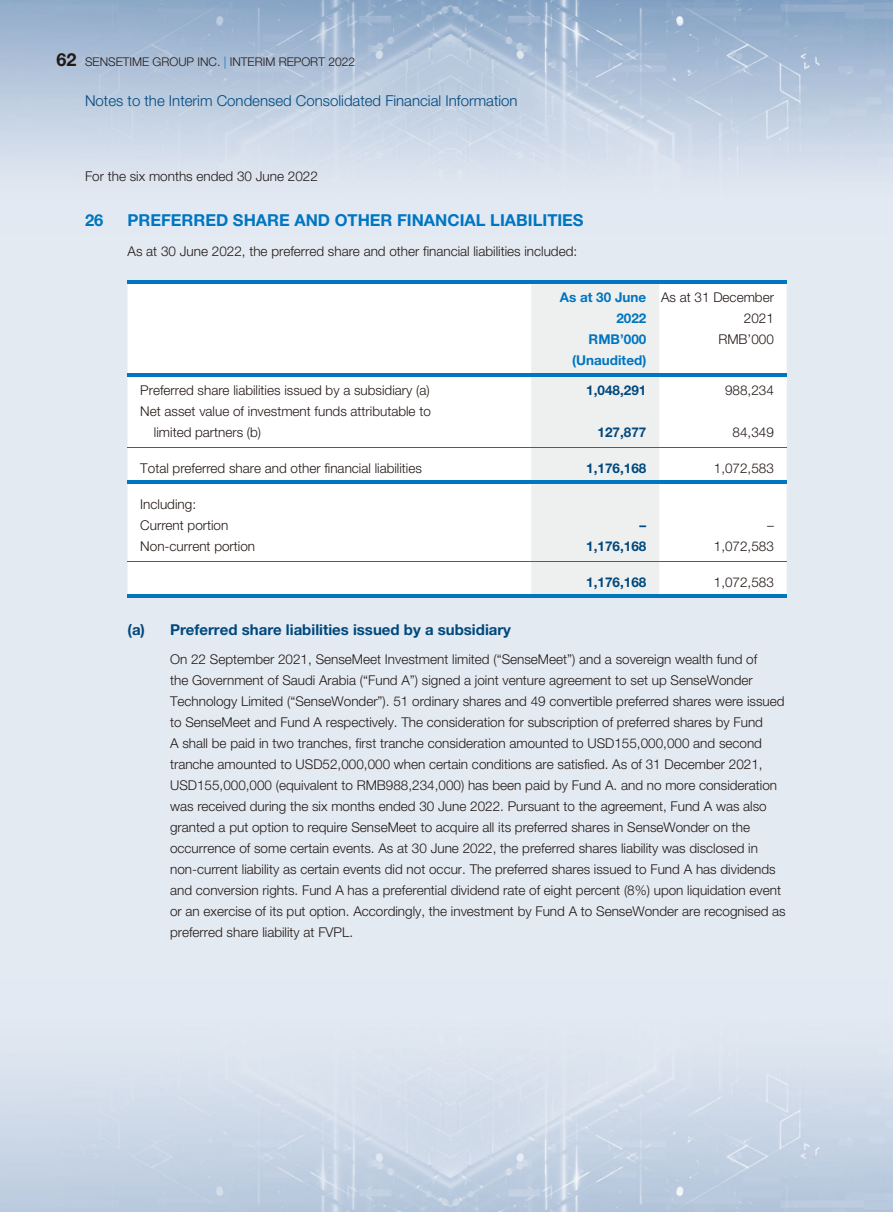
<style>
.page{position:relative;width:893px;height:1212px;background:#e3eaf2}
.page>*{position:absolute;margin:0;border:0;box-sizing:border-box;transform-origin:0 0}
.t1{font:700 16.5px "Helvetica Neue LT Std";color:#0075c0}
.t2{font:300 15px "Helvetica Neue LT Std";color:#00487d}
.t3{font:700 15px "Helvetica Neue LT Std";color:#00487d}
.t4{font:300 13.5px/21px "Helvetica Neue LT Std";color:#231916}
.t5{font:700 13.5px/21px "Helvetica Neue LT Std";color:#0075c0}
.t6{font:700 13.5px "Helvetica Neue LT Std";color:#00487d}
.t7{font:300 12px "Helvetica Neue LT Std";color:#231916}
.s1{font-weight:700;font-size:18px}
.s2{color:#0075c0}
.s3{font-weight:300;color:#231916}
</style>
<div class="page">
<img style="left:0;top:1067px;width:893px;height:145px">
<img style="left:0;top:0;width:893px;height:170px">
<div style="left:128px;top:284px;width:659px;height:310px;background:#fff"></div>
<div style="left:531px;top:284px;width:128px;height:310px;background:#eeefef"></div>
<hr style="left:128px;top:281px;width:659px;height:3px;background:#0075c0">
<hr style="left:128px;top:373px;width:659px;height:3px;background:#0075c0">
<hr style="left:128px;top:447px;width:659px;height:1px;background:#0075c0">
<hr style="left:128px;top:481px;width:659px;height:3px;background:#0075c0">
<hr style="left:128px;top:561px;width:659px;height:1px;background:#0075c0">
<hr style="left:128px;top:594px;width:659px;height:3px;background:#0075c0">
<p class="t7" style="left:57px;top:57px;width:300px"><span class="s1">62</span> SENSETIME GROUP INC. <span class="s2">|</span> INTERIM REPORT 2022</p>
<p class="t2" style="left:85px;top:95px;width:434px">Notes to the Interim Condensed Consolidated Financial Information</p>
<p class="t4" style="left:85px;top:168px;width:234px">For the six months ended 30 June 2022</p>
<p class="t1" style="left:85px;top:215px;width:20px">26</p>
<p class="t1" style="left:128px;top:215px;width:458px">PREFERRED SHARE AND OTHER FINANCIAL LIABILITIES</p>
<p class="t4" style="left:128px;top:242px;width:451px">As at 30 June 2022, the preferred share and other financial liabilities included:</p>
<p class="t5" style="left:616px;top:289px;width:159px;text-indent:-57px">As at 30 June <span class="s3">As at 31 December<br></span>2022</p>
<p class="t4" style="left:744px;top:310px;width:32px">2021</p>
<p class="t5" style="left:589px;top:331px;width:59px">RMB’000</p>
<p class="t4" style="left:718px;top:331px;width:57px">RMB’000</p>
<p class="t5" style="left:572px;top:352px;width:76px">(Unaudited)</p>
<p class="t4" style="left:140px;top:381px;width:291px">Preferred share liabilities issued by a subsidiary (a)</p>
<p class="t6" style="left:586px;top:385px;width:62px">1,048,291</p>
<p class="t4" style="left:725px;top:381px;width:50px">988,234</p>
<p class="t4" style="left:154px;top:402px;width:278px;text-indent:-14px">Net asset value of investment funds attributable to limited partners (b)</p>
<p class="t6" style="left:598px;top:427px;width:50px">127,877</p>
<p class="t4" style="left:733px;top:423px;width:43px">84,349</p>
<p class="t4" style="left:140px;top:459px;width:283px">Total preferred share and other financial liabilities</p>
<p class="t6" style="left:586px;top:463px;width:62px">1,176,168</p>
<p class="t4" style="left:714px;top:459px;width:62px">1,072,583</p>
<p class="t4" style="left:140px;top:495px;width:90px">Including:<br>Current portion</p>
<p class="t6" style="left:640px;top:520px;width:8px">–</p>
<p class="t4" style="left:767px;top:516px;width:8px">–</p>
<p class="t4" style="left:140px;top:537px;width:116px">Non-current portion</p>
<p class="t6" style="left:586px;top:541px;width:62px">1,176,168</p>
<p class="t4" style="left:714px;top:537px;width:62px">1,072,583</p>
<p class="t6" style="left:586px;top:577px;width:62px">1,176,168</p>
<p class="t4" style="left:714px;top:573px;width:62px">1,072,583</p>
<p class="t3" style="left:128px;top:624px;width:385px">(a) Preferred share liabilities issued by a subsidiary</p>
<p class="t4" style="left:170px;top:651px;width:617px">On 22 September 2021, SenseMeet Investment limited (“SenseMeet”) and a sovereign wealth fund of<br>the Government of Saudi Arabia (“Fund A”) signed a joint venture agreement to set up SenseWonder Technology Limited (“SenseWonder”). 51 ordinary shares and 49 convertible preferred shares were issued to SenseMeet and Fund A respectively. The consideration for subscription of preferred shares by Fund<br>A shall be paid in two tranches, first tranche consideration amounted to USD155,000,000 and second tranche amounted to USD52,000,000 when certain conditions are satisfied. As of 31 December 2021, USD155,000,000 (equivalent to RMB988,234,000) has been paid by Fund A. and no more consideration was received during the six months ended 30 June 2022. Pursuant to the agreement, Fund A was also granted a put option to require SenseMeet to acquire all its preferred shares in SenseWonder on the occurrence of some certain events. As at 30 June 2022, the preferred shares liability was disclosed in non-current liability as certain events did not occur. The preferred shares issued to Fund A has dividends and conversion rights. Fund A has a preferential dividend rate of eight percent (8%) upon liquidation event or an exercise of its put option. Accordingly, the investment by Fund A to SenseWonder are recognised as preferred share liability at FVPL.</p>
</div>
